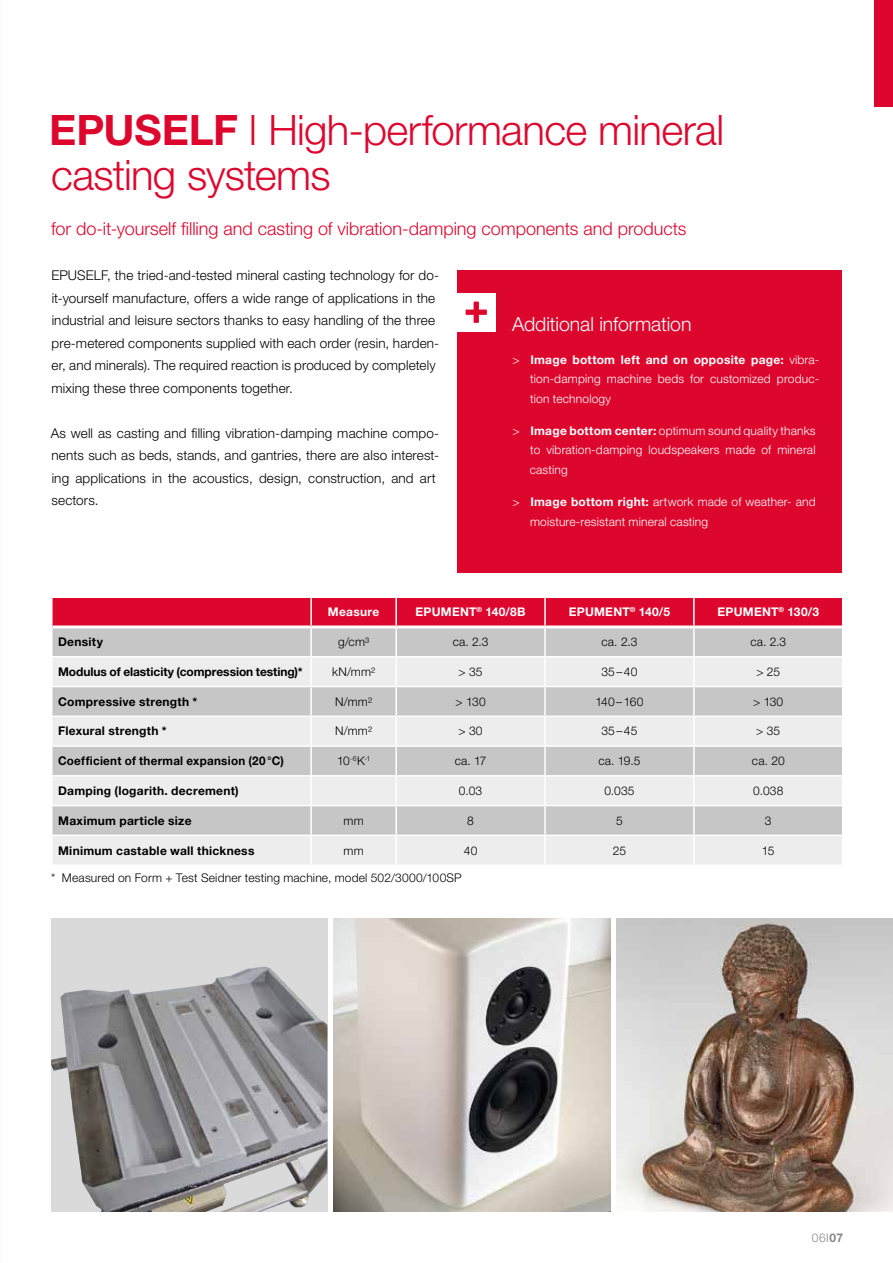
<style>
.page{position:relative;width:893px;height:1263px;background:#fff}
.page>*{position:absolute;margin:0;border:0;box-sizing:border-box;transform-origin:0 0}
.t1{font:300 42px/45px "Helvetica Neue LT Std";letter-spacing:-.015em;color:#dd072e}
.t2{font:300 19.5px "Helvetica Neue LT Std";letter-spacing:-.005em;color:#fff}
.t3{font:300 18px "Helvetica Neue LT Std";color:#dd072e}
.t4{font:300 13.5px/22.5px "Helvetica Neue LT Std";letter-spacing:.01em;color:#000}
.t5{font:300 12px/19.5px "Helvetica Neue LT Std";letter-spacing:.015em;color:#fff;text-align:justify}
.t6{font:300 12px "Helvetica Neue LT Std";letter-spacing:.015em;color:#000}
.t7{font:700 12px "Helvetica Neue LT Std";letter-spacing:.02em;color:#000}
.t8{font:700 12px "Helvetica Neue LT Std";letter-spacing:.02em;color:#fff}
.t9{font:700 12px "Helvetica Neue LT Std";letter-spacing:-.01em;color:#000}
.t10{font:300 12px "Helvetica Neue LT Std";color:#878786}
.t11{font:300 7.05px "Helvetica Neue LT Std";color:#000}
.s1{font-weight:700}
.s2{font-size:12px}
</style>
<div class="page">
<svg style="left:51px;top:918px;width:276px;height:294px;background:#abaaab"></svg>
<img style="left:51px;top:967px;width:209px;height:138px">
<img style="left:334px;top:918px;width:276px;height:294px">
<img style="left:617px;top:918px;width:276px;height:294px">
<div style="left:874px;top:0;width:19px;height:106px;background:#dd072e"></div>
<div style="left:457px;top:271px;width:385px;height:302px;background:#dd072e"></div>
<svg style="left:52px;top:597px;width:791px;height:267px;background:#dbc6ca"></svg>
<hr style="left:53px;top:625px;width:258px;height:3px;background:#fff">
<hr style="left:311px;top:625px;width:85px;height:3px;background:#fff">
<hr style="left:396px;top:625px;width:149px;height:3px;background:#fff">
<hr style="left:545px;top:625px;width:149px;height:3px;background:#fff">
<hr style="left:694px;top:625px;width:148px;height:3px;background:#fff">
<div style="left:457px;top:293px;width:38px;height:38px;background:#fff"></div>
<svg style="left:466px;top:302px;width:21px;height:21px"></svg>
<h1 class="t1" style="left:49px;top:107px;width:676px"><span class="s1">EPUSELF</span> l High-performance mineral casting systems</h1>
<h3 class="t3" style="left:51px;top:218px;width:637px">for do-it-yourself filling and casting of vibration-damping components and products</h3>
<p class="t4" style="left:51px;top:264px;width:389px">EPUSELF, the tried-and-tested mineral casting technology for do&shy;it-yourself manufacture, offers a wide range of applications in the industrial and leisure sectors thanks to easy handling of the three pre-metered components supplied with each order (resin, harden&shy;er, and minerals). The required reaction is produced by completely mixing these three components together.</p>
<p class="t4" style="left:51px;top:421px;width:390px">As well as casting and filling vibration-damping machine compo&shy;nents such as beds, stands, and gantries, there are also interest&shy;ing applications in the acoustics, design, construction, and art sectors.</p>
<h2 class="t2" style="left:512px;top:312px;width:181px">Additional information</h2>
<p class="t5" style="left:530px;top:349px;width:290px;text-indent:-18px">&gt; <span class="s1">Image bottom left and on opposite page:</span> vibra&shy;tion-damping machine beds for customized produc&shy;tion technology</p>
<p class="t5" style="left:530px;top:421px;width:287px;text-indent:-17px">&gt; <span class="s1">Image bottom center:</span> optimum sound quality thanks to vibration-damping loudspeakers made of mineral casting</p>
<p class="t5" style="left:530px;top:492px;width:287px;text-indent:-18px">&gt; <span class="s1">Image bottom right:</span> artwork made of weather- and moisture-resistant mineral casting</p>
<p class="t8" style="left:328px;top:605px;width:53px">Measure</p>
<p class="t8" style="left:416px;top:605px;width:112px">EPUMENT<sup>®</sup> 140/8B</p>
<p class="t8" style="left:569px;top:605px;width:103px">EPUMENT<sup>®</sup> 140/5</p>
<p class="t8" style="left:717px;top:605px;width:103px">EPUMENT<sup>®</sup> 130/3</p>
<p class="t7" style="left:58px;top:634px;width:46px">Density</p>
<p class="t6" style="left:338px;top:634px;width:33px">g/cm3</p>
<p class="t6" style="left:453px;top:634px;width:37px">ca. 2.3</p>
<p class="t6" style="left:601px;top:634px;width:37px">ca. 2.3</p>
<p class="t6" style="left:750px;top:634px;width:37px">ca. 2.3</p>
<p class="t9" style="left:58px;top:664px;width:246px">Modulus of elasticity (compression testing)*</p>
<p class="t6" style="left:332px;top:664px;width:45px">kN/mm2</p>
<p class="t6" style="left:459px;top:664px;width:25px">&gt; 35</p>
<p class="t6" style="left:601px;top:664px;width:37px">35–40</p>
<p class="t6" style="left:756px;top:664px;width:25px">&gt; 25</p>
<p class="t7" style="left:58px;top:694px;width:141px">Compressive strength *</p>
<p class="t6" style="left:335px;top:694px;width:38px">N/mm2</p>
<p class="t6" style="left:456px;top:694px;width:32px">&gt; 130</p>
<p class="t6" style="left:595px;top:694px;width:50px">140–160</p>
<p class="t6" style="left:753px;top:694px;width:32px">&gt; 130</p>
<p class="t7" style="left:58px;top:724px;width:110px">Flexural strength *</p>
<p class="t6" style="left:335px;top:724px;width:38px">N/mm2</p>
<p class="t6" style="left:459px;top:724px;width:26px">&gt; 30</p>
<p class="t6" style="left:601px;top:724px;width:37px">35–45</p>
<p class="t6" style="left:756px;top:724px;width:25px">&gt; 35</p>
<p class="t7" style="left:58px;top:753px;width:227px">Coefficient of thermal expansion (20°C)</p>
<p class="t11" style="left:337px;top:754px;width:35px"><span class="s2">10</span>-6<span class="s2">K</span>-1</p>
<p class="t6" style="left:455px;top:754px;width:33px">ca. 17</p>
<p class="t6" style="left:598px;top:754px;width:44px">ca. 19.5</p>
<p class="t6" style="left:752px;top:754px;width:34px">ca. 20</p>
<p class="t7" style="left:58px;top:783px;width:182px">Damping (logarith. decrement)</p>
<p class="t6" style="left:459px;top:783px;width:25px">0.03</p>
<p class="t6" style="left:604px;top:783px;width:32px">0.035</p>
<p class="t6" style="left:753px;top:783px;width:32px">0.038</p>
<p class="t7" style="left:58px;top:813px;width:135px">Maximum particle size</p>
<p class="t6" style="left:344px;top:813px;width:22px">mm</p>
<p class="t6" style="left:467px;top:813px;width:8px">8</p>
<p class="t6" style="left:616px;top:813px;width:8px">5</p>
<p class="t6" style="left:765px;top:813px;width:8px">3</p>
<p class="t7" style="left:58px;top:843px;width:198px">Minimum castable wall thickness</p>
<p class="t6" style="left:344px;top:843px;width:22px">mm</p>
<p class="t6" style="left:464px;top:843px;width:15px">40</p>
<p class="t6" style="left:613px;top:843px;width:15px">25</p>
<p class="t6" style="left:762px;top:843px;width:14px">15</p>
<p class="t6" style="left:51px;top:871px;width:412px">* Measured on Form + Test Seidner testing machine, model 502/3000/100SP</p>
<p class="t10" style="left:812px;top:1230px;width:33px">06I<span class="s1">07</span></p>
</div>
